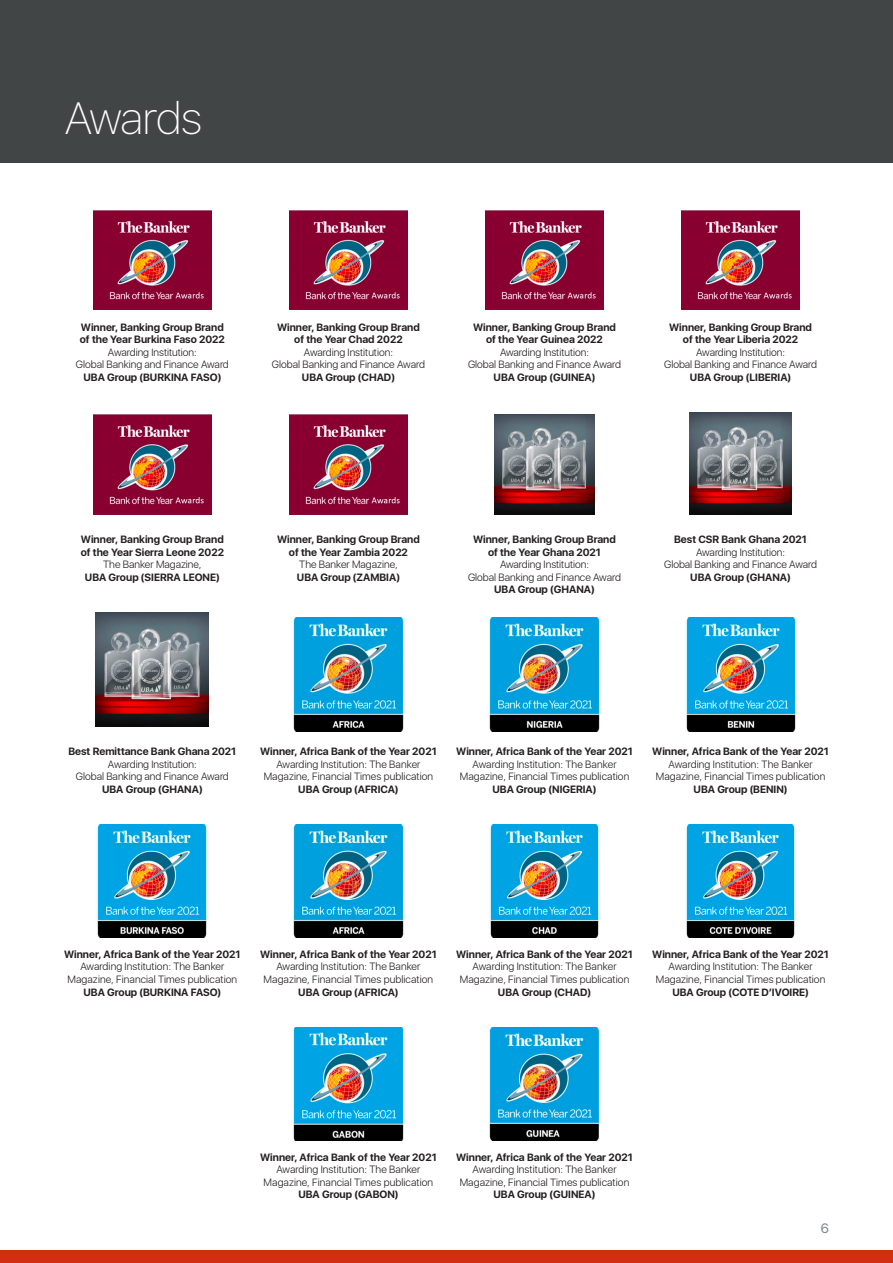
<style>
.page{position:relative;width:893px;height:1263px;background:#fff}
.page>*{position:absolute;margin:0;border:0;box-sizing:border-box;transform-origin:0 0}
.t1{font:100 45px "SF Pro Text";letter-spacing:-.06em;color:#fff}
.t2{font:13.5px "SF Pro Display";color:#808587}
.t3{font:300 10.5px/12.6px "SFUI Display";letter-spacing:.01em;color:#241f20;text-align:center}
.t4{font:700 10.5px/12.6px "SFUI Display";color:#241f20;text-align:center}
</style>
<div class="page">
<div style="left:0;top:1250px;width:893px;height:13px;background:#d42e12"></div>
<img style="left:292px;top:618px;width:112px;height:113px">
<img style="left:488px;top:618px;width:112px;height:113px">
<img style="left:686px;top:618px;width:110px;height:113px">
<img style="left:97px;top:825px;width:110px;height:113px">
<img style="left:293px;top:825px;width:111px;height:113px">
<img style="left:490px;top:825px;width:109px;height:112px">
<img style="left:686px;top:825px;width:109px;height:112px">
<img style="left:293px;top:1027px;width:111px;height:113px">
<img style="left:489px;top:1027px;width:111px;height:113px">
<img style="left:495px;top:414px;width:99px;height:100px">
<img style="left:690px;top:413px;width:101px;height:101px">
<img style="left:96px;top:613px;width:113px;height:113px">
<img style="left:93px;top:210px;width:118px;height:100px">
<img style="left:290px;top:210px;width:117px;height:100px">
<img style="left:486px;top:210px;width:117px;height:100px">
<img style="left:93px;top:414px;width:118px;height:100px">
<img style="left:290px;top:414px;width:117px;height:100px">
<img style="left:682px;top:210px;width:117px;height:100px">
<div style="left:0;top:0;width:893px;height:162px;background:#424546"></div>
<h1 class="t1" style="left:64px;top:93px;width:141px">Awards</h1>
<p class="t4" style="left:80px;top:321px;width:147px;text-align:left">Winner, Banking Group Brand of the Year Burkina Faso 2022</p>
<p class="t3" style="left:76px;top:346px;width:154px">Awarding Institution:<br>Global Banking and Finance Award</p>
<p class="t4" style="left:83px;top:371px;width:139px">UBA Group (BURKINA FASO)</p>
<p class="t4" style="left:277px;top:321px;width:144px">Winner, Banking Group Brand of the Year Chad 2022</p>
<p class="t3" style="left:272px;top:346px;width:154px">Awarding Institution:<br>Global Banking and Finance Award</p>
<p class="t4" style="left:302px;top:371px;width:95px">UBA Group (CHAD)</p>
<p class="t4" style="left:473px;top:321px;width:144px">Winner, Banking Group Brand of the Year Guinea 2022</p>
<p class="t3" style="left:468px;top:346px;width:154px">Awarding Institution:<br>Global Banking and Finance Award</p>
<p class="t4" style="left:494px;top:371px;width:103px">UBA Group (GUINEA)</p>
<p class="t4" style="left:669px;top:321px;width:144px">Winner, Banking Group Brand of the Year Liberia 2022</p>
<p class="t3" style="left:664px;top:346px;width:154px">Awarding Institution:<br>Global Banking and Finance Award</p>
<p class="t4" style="left:690px;top:371px;width:103px">UBA Group (LIBERIA)</p>
<p class="t4" style="left:81px;top:533px;width:145px;text-align:left">Winner, Banking Group Brand of the Year Sierra Leone 2022</p>
<p class="t3" style="left:103px;top:559px;width:100px">The Banker Magazine,</p>
<p class="t4" style="left:85px;top:571px;width:136px">UBA Group (SIERRA LEONE)</p>
<p class="t4" style="left:277px;top:533px;width:144px">Winner, Banking Group Brand of the Year Zambia 2022</p>
<p class="t3" style="left:299px;top:559px;width:100px">The Banker Magazine,</p>
<p class="t4" style="left:297px;top:571px;width:105px">UBA Group (ZAMBIA)</p>
<p class="t4" style="left:473px;top:533px;width:144px">Winner, Banking Group Brand of the Year Ghana 2021</p>
<p class="t3" style="left:468px;top:559px;width:154px">Awarding Institution:<br>Global Banking and Finance Award</p>
<p class="t4" style="left:494px;top:583px;width:102px">UBA Group (GHANA)</p>
<p class="t4" style="left:674px;top:533px;width:134px">Best CSR Bank Ghana 2021</p>
<p class="t3" style="left:664px;top:546px;width:154px">Awarding Institution:<br>Global Banking and Finance Award</p>
<p class="t4" style="left:690px;top:571px;width:102px">UBA Group (GHANA)</p>
<p class="t4" style="left:68px;top:745px;width:169px">Best Remittance Bank Ghana 2021</p>
<p class="t3" style="left:76px;top:758px;width:154px">Awarding Institution:<br>Global Banking and Finance Award</p>
<p class="t4" style="left:102px;top:783px;width:102px">UBA Group (GHANA)</p>
<p class="t4" style="left:260px;top:745px;width:178px">Winner, Africa Bank of the Year 2021</p>
<p class="t3" style="left:264px;top:758px;width:171px">Awarding Institution: The Banker<br>Magazine, Financial Times publication</p>
<p class="t4" style="left:298px;top:783px;width:102px">UBA Group (AFRICA)</p>
<p class="t4" style="left:456px;top:745px;width:178px">Winner, Africa Bank of the Year 2021</p>
<p class="t3" style="left:460px;top:758px;width:171px">Awarding Institution: The Banker<br>Magazine, Financial Times publication</p>
<p class="t4" style="left:492px;top:783px;width:105px">UBA Group (NIGERIA)</p>
<p class="t4" style="left:652px;top:745px;width:178px">Winner, Africa Bank of the Year 2021</p>
<p class="t3" style="left:656px;top:758px;width:171px">Awarding Institution: The Banker<br>Magazine, Financial Times publication</p>
<p class="t4" style="left:694px;top:783px;width:95px">UBA Group (BENIN)</p>
<p class="t4" style="left:64px;top:948px;width:178px">Winner, Africa Bank of the Year 2021</p>
<p class="t3" style="left:68px;top:961px;width:171px">Awarding Institution: The Banker<br>Magazine, Financial Times publication</p>
<p class="t4" style="left:83px;top:985px;width:139px">UBA Group (BURKINA FASO)</p>
<p class="t4" style="left:260px;top:948px;width:178px">Winner, Africa Bank of the Year 2021</p>
<p class="t3" style="left:264px;top:961px;width:171px">Awarding Institution: The Banker<br>Magazine, Financial Times publication</p>
<p class="t4" style="left:298px;top:985px;width:102px">UBA Group (AFRICA)</p>
<p class="t4" style="left:456px;top:948px;width:178px">Winner, Africa Bank of the Year 2021</p>
<p class="t3" style="left:460px;top:961px;width:171px">Awarding Institution: The Banker<br>Magazine, Financial Times publication</p>
<p class="t4" style="left:498px;top:985px;width:95px">UBA Group (CHAD)</p>
<p class="t4" style="left:652px;top:948px;width:178px">Winner, Africa Bank of the Year 2021</p>
<p class="t3" style="left:656px;top:961px;width:171px">Awarding Institution: The Banker<br>Magazine, Financial Times publication</p>
<p class="t4" style="left:672px;top:985px;width:138px">UBA Group (COTE D’IVOIRE)</p>
<p class="t4" style="left:260px;top:1150px;width:178px">Winner, Africa Bank of the Year 2021</p>
<p class="t3" style="left:264px;top:1164px;width:171px">Awarding Institution: The Banker<br>Magazine, Financial Times publication</p>
<p class="t4" style="left:298px;top:1188px;width:102px">UBA Group (GABON)</p>
<p class="t4" style="left:456px;top:1150px;width:178px">Winner, Africa Bank of the Year 2021</p>
<p class="t3" style="left:460px;top:1164px;width:171px">Awarding Institution: The Banker<br>Magazine, Financial Times publication</p>
<p class="t4" style="left:494px;top:1188px;width:103px">UBA Group (GUINEA)</p>
<p class="t2" style="left:821px;top:1220px;width:10px">6</p>
</div>
